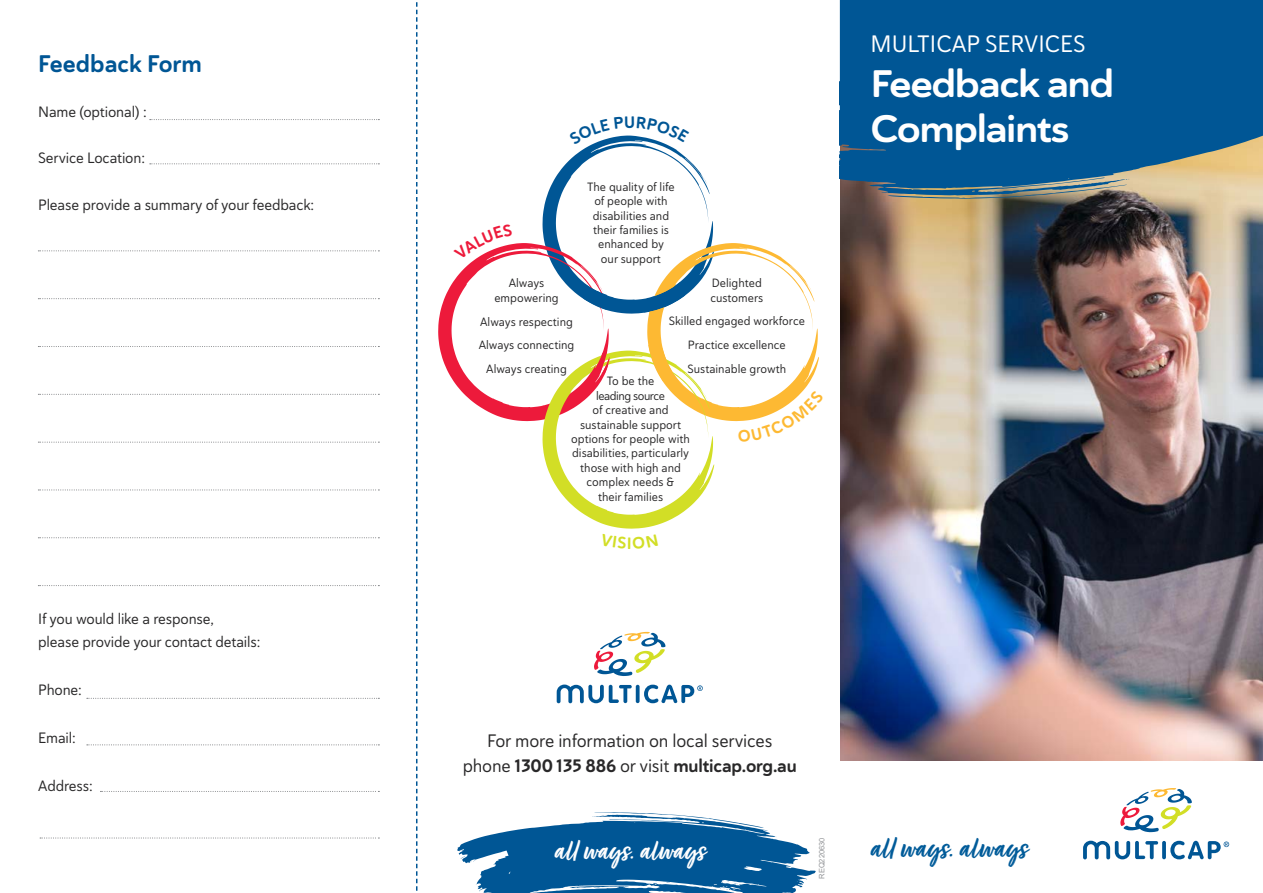
<style>
.page{position:relative;width:1263px;height:893px;background:#fff}
.page>*{position:absolute;margin:0;border:0;box-sizing:border-box;transform-origin:0 0}
.t1{font:700 expanded 38.25px/44.7px "Haboro Soft";letter-spacing:-.04em;color:#fff}
.t2{font:34.35px "Turbinado Bold Pro";color:#005b99}
.t3{font:33px "Turbinado Bold Pro";color:#fff}
.t4{font:24px "Haboro Soft Nor Bol";color:#005695}
.t5{font:23.7px "Haboro Soft Nor Reg";color:#fff}
.t6{font:18px "Haboro Soft Nor Bol";letter-spacing:-.01em;color:#292829}
.t7{font:18px "Haboro Soft Nor Reg";letter-spacing:-.01em;color:#292829}
.t8{font:15px/22.5px "Haboro Soft Nor Reg";letter-spacing:-.01em;color:#292829}
.t9{font:12px/14.4px "Haboro Soft Nor Reg";color:#292829;text-align:center}
.t10{font:7.5px "Arial";letter-spacing:-.01em;color:#939598}
.s1{font-family:"Haboro Soft Nor Reg"}
</style>
<div class="page">
<img style="left:840px;top:199px;width:423px;height:561px">
<svg style="left:840px;top:144px;width:423px;height:55px;background:#517b8f"></svg>
<svg style="left:457px;top:812px;width:359px;height:81px"></svg>
<div style="left:840px;top:0;width:423px;height:144px;background:#005695"></div>
<svg style="left:416px;top:2px;width:1px;height:889px"></svg>
<svg style="left:150px;top:119px;width:229px;height:1px"></svg>
<svg style="left:150px;top:163px;width:229px;height:1px"></svg>
<svg style="left:38px;top:250px;width:341px;height:1px"></svg>
<svg style="left:38px;top:298px;width:341px;height:1px"></svg>
<svg style="left:38px;top:346px;width:341px;height:1px"></svg>
<svg style="left:38px;top:394px;width:341px;height:1px"></svg>
<svg style="left:38px;top:442px;width:341px;height:1px"></svg>
<svg style="left:38px;top:489px;width:341px;height:1px"></svg>
<svg style="left:38px;top:537px;width:341px;height:1px"></svg>
<svg style="left:38px;top:585px;width:341px;height:1px"></svg>
<svg style="left:87px;top:698px;width:292px;height:1px"></svg>
<svg style="left:87px;top:744px;width:292px;height:1px"></svg>
<svg style="left:100px;top:791px;width:279px;height:1px"></svg>
<svg style="left:40px;top:837px;width:339px;height:1px"></svg>
<svg style="left:1120px;top:788px;width:72px;height:44px"></svg>
<svg style="left:1083px;top:841px;width:75px;height:18px"></svg>
<svg style="left:1162px;top:841px;width:4px;height:18px"></svg>
<svg style="left:1170px;top:841px;width:59px;height:18px"></svg>
<svg style="left:594px;top:632px;width:71px;height:44px"></svg>
<svg style="left:557px;top:684px;width:75px;height:19px"></svg>
<hr style="left:636px;top:685px;width:3px;height:18px;background:#005695;border-radius:2px">
<svg style="left:644px;top:685px;width:59px;height:18px"></svg>
<svg style="left:438px;top:135px;width:381px;height:394px"></svg>
<h3 class="t4" style="left:38px;top:48px;width:165px">Feedback Form</h3>
<p class="t8" style="left:38px;top:101px;width:110px">Name (optional) :</p>
<p class="t8" style="left:38px;top:147px;width:108px">Service Location:</p>
<p class="t8" style="left:38px;top:193px;width:277px">Please provide a summary of your feedback:</p>
<p class="t8" style="left:38px;top:608px;width:224px">If you would like a response,<br>please provide your contact details:</p>
<p class="t8" style="left:38px;top:678px;width:45px">Phone:</p>
<p class="t8" style="left:38px;top:726px;width:39px">Email:</p>
<p class="t8" style="left:38px;top:774px;width:56px">Address:</p>
<p class="t9" style="left:587px;top:179px;width:89px">The quality of life of people with disabilities and their families is enhanced by<br>our support</p>
<p class="t9" style="left:710px;top:275px;width:54px;line-height:15px;text-align:left">Delighted customers</p>
<p class="t9" style="left:669px;top:309px;width:138px;line-height:23.5px">Skilled engaged workforce<br>Practice excellence<br>Sustainable growth</p>
<p class="t9" style="left:494px;top:275px;width:66px;line-height:15px">Always empowering</p>
<p class="t9" style="left:479px;top:310px;width:97px;line-height:23.5px">Always respecting<br>Always connecting<br>Always creating</p>
<p class="t9" style="left:571px;top:374px;width:120px">To be the<br>leading source<br>of creative and sustainable support options for people with disabilities, particularly those with high and complex needs &amp;<br>their families</p>
<h3 class="t5" style="left:870px;top:29px;width:217px">MULTICAP SERVICES</h3>
<h1 class="t1" style="left:870px;top:61px;width:245px">Feedback and<br>Complaints</h1>
<h3 class="t7" style="left:487px;top:728px;width:287px">For more information on local services</h3>
<h3 class="t6" style="left:463px;top:754px;width:336px"><span class="s1">phone</span> 1300 135 886 <span class="s1">or visit</span> multicap.org.au</h3>
<h3 class="t3" style="left:554px;top:833px;width:153px">all ways. always</h3>
<h2 class="t2" style="left:870px;top:830px;width:159px">all ways. always</h2>
<p class="t10" style="left:817px;top:878px;width:42px;rotate:-90deg">REQ220630</p>
</div>
